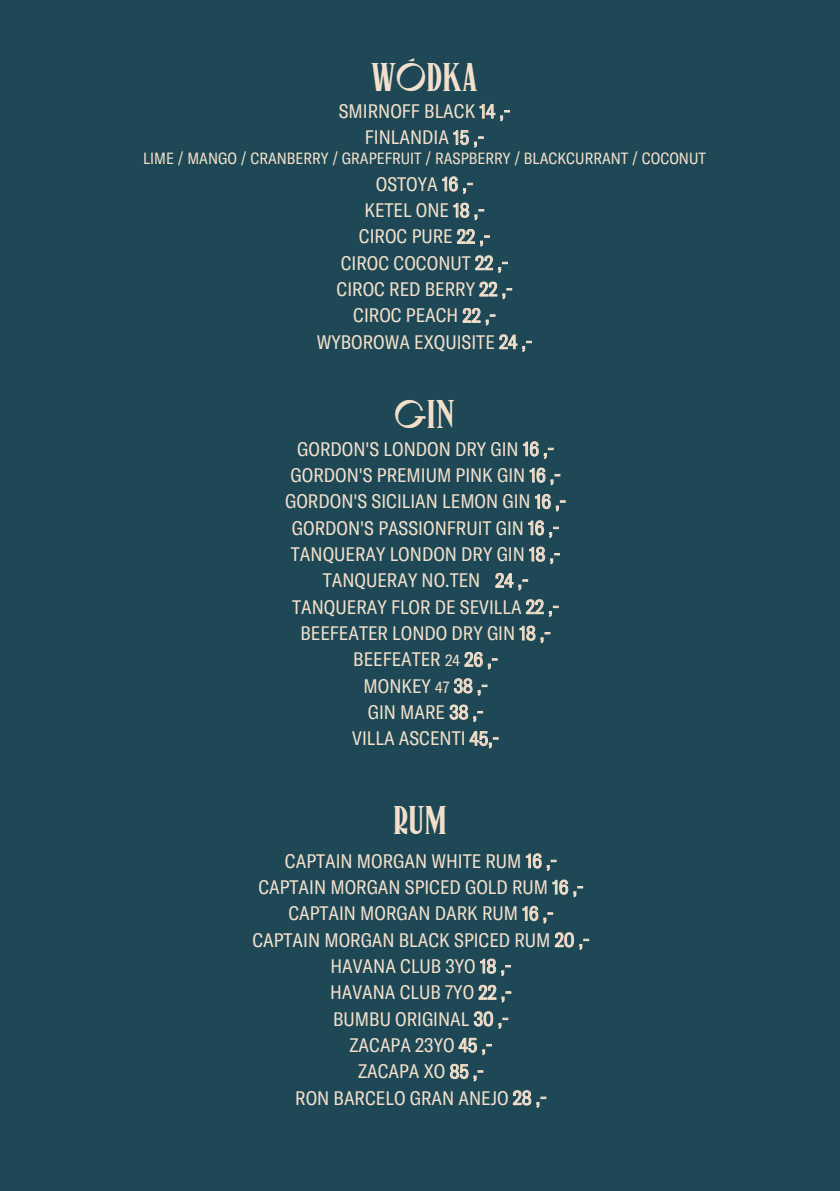
<style>
.page{position:relative;width:840px;height:1191px;background:#fff}
.page>*{position:absolute;margin:0;border:0;box-sizing:border-box;transform-origin:0 0}
.t1{font:40px "Canopee";letter-spacing:-.01em;color:#f3e0cc}
.t2{font:condensed 19.2px/26.4px "GT America";color:#f3e0cc;text-align:center}
.t3{font:condensed 16px "GT America";color:#f3e0cc}
.s1{font-size:16px}
</style>
<div class="page">
<div style="left:0;top:0;width:839px;height:1191px;background:#1e4855"></div>
<svg style="left:479px;top:103px;width:30px;height:18px"></svg>
<svg style="left:453px;top:130px;width:30px;height:18px"></svg>
<svg style="left:442px;top:176px;width:30px;height:18px"></svg>
<svg style="left:453px;top:203px;width:30px;height:17px"></svg>
<svg style="left:457px;top:229px;width:32px;height:18px"></svg>
<svg style="left:475px;top:255px;width:32px;height:18px"></svg>
<svg style="left:479px;top:281px;width:32px;height:18px"></svg>
<svg style="left:462px;top:308px;width:33px;height:18px"></svg>
<svg style="left:499px;top:334px;width:32px;height:18px"></svg>
<svg style="left:525px;top:853px;width:31px;height:18px"></svg>
<svg style="left:552px;top:879px;width:30px;height:18px"></svg>
<svg style="left:522px;top:906px;width:30px;height:17px"></svg>
<svg style="left:554px;top:932px;width:19px;height:15px"></svg>
<svg style="left:579px;top:939px;width:9px;height:11px"></svg>
<svg style="left:480px;top:958px;width:30px;height:18px"></svg>
<svg style="left:478px;top:984px;width:33px;height:18px"></svg>
<svg style="left:473px;top:1011px;width:34px;height:18px"></svg>
<svg style="left:458px;top:1037px;width:33px;height:18px"></svg>
<svg style="left:449px;top:1063px;width:34px;height:18px"></svg>
<svg style="left:512px;top:1090px;width:33px;height:18px"></svg>
<svg style="left:522px;top:441px;width:31px;height:18px"></svg>
<svg style="left:529px;top:467px;width:31px;height:18px"></svg>
<svg style="left:534px;top:494px;width:31px;height:18px"></svg>
<svg style="left:528px;top:520px;width:30px;height:18px"></svg>
<svg style="left:529px;top:546px;width:30px;height:18px"></svg>
<svg style="left:495px;top:572px;width:32px;height:19px"></svg>
<svg style="left:525px;top:599px;width:33px;height:18px"></svg>
<svg style="left:519px;top:625px;width:31px;height:18px"></svg>
<svg style="left:464px;top:652px;width:33px;height:17px"></svg>
<svg style="left:453px;top:678px;width:34px;height:18px"></svg>
<svg style="left:449px;top:704px;width:33px;height:18px"></svg>
<svg style="left:469px;top:731px;width:29px;height:17px"></svg>
<h1 class="t1" style="left:370px;top:56px;width:109px">WÓDKA</h1>
<p class="t2" style="left:338px;top:98px;width:173px">SMIRNOFF BLACK 14 ,-<br>FINLANDIA 15 ,-</p>
<p class="t3" style="left:143px;top:149px;width:564px">LIME / MANGO / CRANBERRY / GRAPEFRUIT / RASPBERRY / BLACKCURRANT / COCONUT</p>
<p class="t2" style="left:316px;top:171px;width:217px">OSTOYA 16 ,-<br>KETEL ONE 18 ,-<br>CIROC PURE 22 ,-<br>CIROC COCONUT 22 ,-<br>CIROC RED BERRY 22 ,-<br>CIROC PEACH 22 ,-<br>WYBOROWA EXQUISITE 24 ,-</p>
<h1 class="t1" style="left:394px;top:393px;width:62px">GIN</h1>
<p class="t2" style="left:285px;top:436px;width:282px">GORDON'S LONDON DRY GIN 16 ,-<br>GORDON'S PREMIUM PINK GIN 16 ,-<br>GORDON'S SICILIAN LEMON GIN 16 ,-<br>GORDON'S PASSIONFRUIT GIN 16 ,-<br>TANQUERAY LONDON DRY GIN 18 ,-<br>TANQUERAY NO.TEN 24 ,-<br>TANQUERAY FLOR DE SEVILLA 22 ,-<br>BEEFEATER LONDO DRY GIN 18 ,-<br>BEEFEATER <span class="s1">24</span> 26 ,-<br>MONKEY <span class="s1">47</span> 38 ,-<br>GIN MARE 38 ,-<br>VILLA ASCENTI 45,-</p>
<h1 class="t1" style="left:392px;top:799px;width:56px">RUM</h1>
<p class="t2" style="left:252px;top:848px;width:338px">CAPTAIN MORGAN WHITE RUM 16 ,-<br>CAPTAIN MORGAN SPICED GOLD RUM 16 ,-<br>CAPTAIN MORGAN DARK RUM 16 ,-<br>CAPTAIN MORGAN BLACK SPICED RUM 20 ,-<br>HAVANA CLUB 3YO 18 ,-<br>HAVANA CLUB 7YO 22 ,-<br>BUMBU ORIGINAL 30 ,-<br>ZACAPA 23YO 45 ,-<br>ZACAPA XO 85 ,-<br>RON BARCELO GRAN ANEJO 28 ,-</p>
</div>
